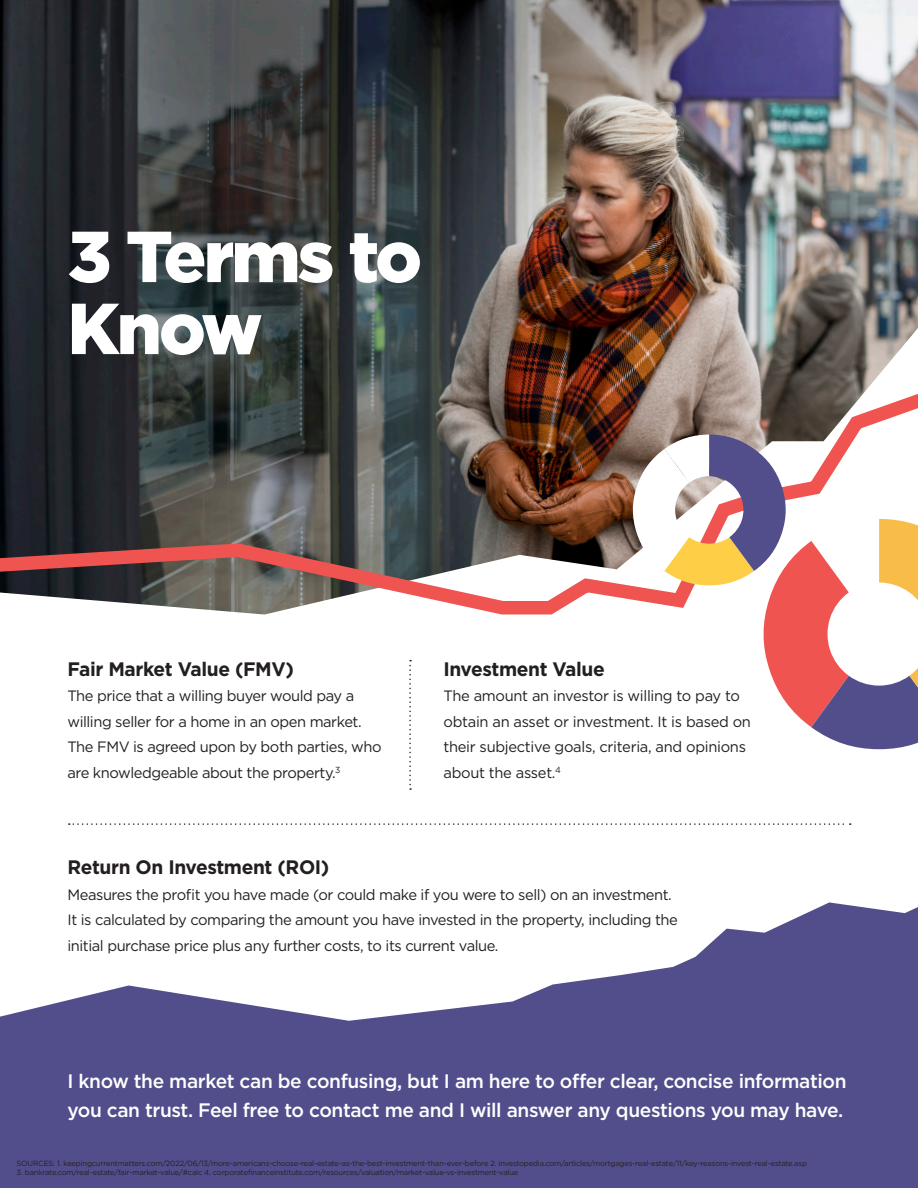
<style>
.page{position:relative;width:918px;height:1188px;background:#fff}
.page>*{position:absolute;margin:0;border:0;box-sizing:border-box;transform-origin:0 0}
.t1{font:900 72px/72px "Gotham";letter-spacing:-.04em;color:#fff}
._10_pt_text{font:500 19.5px/28.5px "Gotham";letter-spacing:-.02em;color:#fff}
._10_pt_text-2{font:700 19.5px "Gotham";letter-spacing:-.02em;color:#231f20}
._10_pt_text-3{font:15px/25.5px "Gotham";letter-spacing:-.03em;color:#231f20}
.t2{font:7.5px "Gotham";letter-spacing:-.02em;color:#231f20}
</style>
<div class="page">
<svg style="left:0;top:902px;width:918px;height:286px;fill:#524e8b"></svg>
<svg style="left:409px;top:660px;width:2px;height:130px"></svg>
<img style="left:0;top:0;width:918px;height:369px">
<img style="left:0;top:369px;width:918px;height:246px">
<svg style="left:632px;top:435px;width:286px;height:314px"></svg>
<svg style="left:69px;top:823px;width:782px;height:2px"></svg>
<p class="t1" style="left:68px;top:220px;width:356px">3 Terms to<br>Know</p>
<p class="_10_pt_text-2" style="left:68px;top:656px;width:228px">Fair Market Value (FMV)</p>
<p class="_10_pt_text-3" style="left:68px;top:683px;width:316px">The price that a willing buyer would pay a willing seller for a home in an open market.<br>The FMV is agreed upon by both parties, who are knowledgeable about the property.<sup>3</sup></p>
<p class="_10_pt_text-2" style="left:443px;top:656px;width:163px">Investment Value</p>
<p class="_10_pt_text-3" style="left:443px;top:683px;width:309px">The amount an investor is willing to pay to obtain an asset or investment. It is based on their subjective goals, criteria, and opinions about the asset.<sup>4</sup></p>
<p class="_10_pt_text-2" style="left:68px;top:854px;width:263px">Return On Investment (ROI)</p>
<p class="_10_pt_text-3" style="left:68px;top:881px;width:612px">Measures the profit you have made (or could make if you were to sell) on an investment.<br>It is calculated by comparing the amount you have invested in the property, including the initial purchase price plus any further costs, to its current value.</p>
<p class="_10_pt_text" style="left:68px;top:1067px;width:781px">I know the market can be confusing, but I am here to offer clear, concise information you can trust. Feel free to contact me and I will answer any questions you may have.</p>
<p class="t2" style="left:17px;top:1158px;width:792px">SOURCES: 1. keepingcurrentmatters.com/2022/06/13/more-americans-choose-real-estate-as-the-best-investment-than-ever-before 2. investopedia.com/articles/mortgages-real-estate/11/key-reasons-invest-real-estate.asp</p>
<p class="t2" style="left:17px;top:1167px;width:503px">3. bankrate.com/real-estate/fair-market-value/#calc 4. corporatefinanceinstitute.com/resources/valuation/market-value-vs-investment-value</p>
</div>
